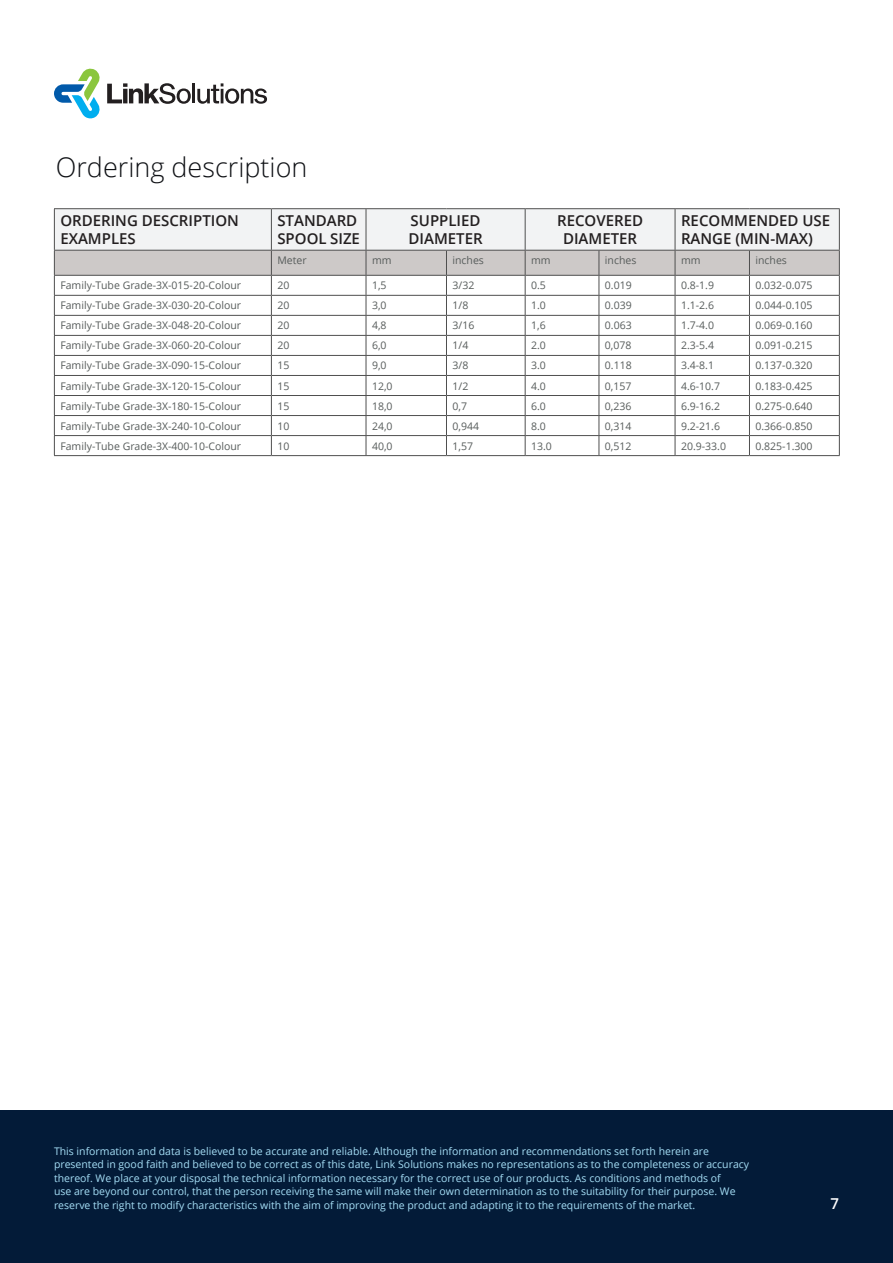
<style>
.page{position:relative;width:893px;height:1263px;background:#fff}
.page>*{position:absolute;margin:0;border:0;box-sizing:border-box;transform-origin:0 0}
.t1{font:300 27px "Open Sans";color:#101216}
.t2{font:600 15px/18px "Open Sans";color:#231f20}
.t3{font:600 15px "Open Sans";color:#fff}
.t4{font:10.5px "Open Sans";color:#575c5b}
.t5{font:10.5px/13.5px "Open Sans";color:#a5def6}
</style>
<div class="page">
<svg style="left:54px;top:209px;width:786px;height:246px"></svg>
<hr style="left:54px;top:455px;width:217px;height:1px;background:#4f4f4f">
<hr style="left:271px;top:455px;width:95px;height:1px;background:#4f4f4f">
<hr style="left:366px;top:455px;width:80px;height:1px;background:#4f4f4f">
<hr style="left:446px;top:455px;width:79px;height:1px;background:#4f4f4f">
<hr style="left:525px;top:455px;width:74px;height:1px;background:#4f4f4f">
<hr style="left:599px;top:455px;width:76px;height:1px;background:#4f4f4f">
<hr style="left:675px;top:455px;width:74px;height:1px;background:#4f4f4f">
<hr style="left:749px;top:455px;width:91px;height:1px;background:#4f4f4f">
<hr style="left:54px;top:208px;width:217px;height:1px;background:#4f4f4f">
<hr style="left:54px;top:209px;width:1px;height:41px;background:#4f4f4f">
<hr style="left:271px;top:208px;width:95px;height:1px;background:#4f4f4f">
<hr style="left:271px;top:209px;width:1px;height:41px;background:#4f4f4f">
<hr style="left:366px;top:208px;width:80px;height:1px;background:#4f4f4f">
<hr style="left:366px;top:209px;width:1px;height:41px;background:#4f4f4f">
<hr style="left:446px;top:208px;width:79px;height:1px;background:#4f4f4f">
<hr style="left:525px;top:208px;width:74px;height:1px;background:#4f4f4f">
<hr style="left:525px;top:209px;width:1px;height:41px;background:#4f4f4f">
<hr style="left:599px;top:208px;width:76px;height:1px;background:#4f4f4f">
<hr style="left:675px;top:208px;width:74px;height:1px;background:#4f4f4f">
<hr style="left:675px;top:209px;width:1px;height:41px;background:#4f4f4f">
<hr style="left:749px;top:208px;width:91px;height:1px;background:#4f4f4f">
<hr style="left:839px;top:209px;width:1px;height:41px;background:#4f4f4f">
<hr style="left:54px;top:250px;width:217px;height:1px;background:#4f4f4f">
<hr style="left:271px;top:250px;width:95px;height:1px;background:#4f4f4f">
<hr style="left:366px;top:250px;width:80px;height:1px;background:#4f4f4f">
<hr style="left:446px;top:250px;width:79px;height:1px;background:#4f4f4f">
<hr style="left:525px;top:250px;width:74px;height:1px;background:#4f4f4f">
<hr style="left:599px;top:250px;width:76px;height:1px;background:#4f4f4f">
<hr style="left:675px;top:250px;width:74px;height:1px;background:#4f4f4f">
<hr style="left:749px;top:250px;width:91px;height:1px;background:#4f4f4f">
<div style="left:0;top:1111px;width:893px;height:152px;background:#031b38"></div>
<svg style="left:107px;top:83px;width:84px;height:21px"></svg>
<hr style="left:192px;top:83px;width:3px;height:20px;background:#231f20">
<svg style="left:197px;top:83px;width:70px;height:21px"></svg>
<svg style="left:54px;top:68px;width:46px;height:51px"></svg>
<p class="t1" style="left:56px;top:148px;width:253px">Ordering description</p>
<p class="t2" style="left:60px;top:211px;width:180px">ORDERING DESCRIPTION</p>
<p class="t2" style="left:60px;top:229px;width:77px">EXAMPLES</p>
<p class="t2" style="left:277px;top:211px;width:81px">STANDARD</p>
<p class="t2" style="left:277px;top:229px;width:84px">SPOOL SIZE</p>
<p class="t2" style="left:408px;top:211px;width:76px">SUPPLIED<br>DIAMETER</p>
<p class="t2" style="left:557px;top:211px;width:87px;text-align:center">RECOVERED<br>DIAMETER</p>
<p class="t2" style="left:681px;top:211px;width:151px">RECOMMENDED USE<br>RANGE (MIN-MAX)</p>
<p class="t4" style="left:277px;top:253px;width:31px">Meter</p>
<p class="t4" style="left:372px;top:253px;width:21px">mm</p>
<p class="t4" style="left:452px;top:253px;width:33px">inches</p>
<p class="t4" style="left:531px;top:253px;width:21px">mm</p>
<p class="t4" style="left:605px;top:253px;width:33px">inches</p>
<p class="t4" style="left:681px;top:253px;width:21px">mm</p>
<p class="t4" style="left:755px;top:253px;width:33px">inches</p>
<p class="t4" style="left:60px;top:278px;width:182px">Family-Tube Grade-3X-015-20-Colour</p>
<p class="t4" style="left:277px;top:278px;width:14px">20</p>
<p class="t4" style="left:372px;top:278px;width:16px">1,5</p>
<p class="t4" style="left:452px;top:278px;width:23px">3/32</p>
<p class="t4" style="left:531px;top:278px;width:16px">0.5</p>
<p class="t4" style="left:605px;top:278px;width:28px">0.019</p>
<p class="t4" style="left:681px;top:278px;width:34px">0.8-1.9</p>
<p class="t4" style="left:755px;top:278px;width:59px">0.032-0.075</p>
<p class="t4" style="left:60px;top:298px;width:182px">Family-Tube Grade-3X-030-20-Colour</p>
<p class="t4" style="left:277px;top:298px;width:14px">20</p>
<p class="t4" style="left:372px;top:298px;width:16px">3,0</p>
<p class="t4" style="left:452px;top:298px;width:17px">1/8</p>
<p class="t4" style="left:531px;top:298px;width:16px">1.0</p>
<p class="t4" style="left:605px;top:298px;width:28px">0.039</p>
<p class="t4" style="left:681px;top:298px;width:34px">1.1-2.6</p>
<p class="t4" style="left:755px;top:298px;width:59px">0.044-0.105</p>
<p class="t4" style="left:60px;top:318px;width:182px">Family-Tube Grade-3X-048-20-Colour</p>
<p class="t4" style="left:277px;top:318px;width:14px">20</p>
<p class="t4" style="left:372px;top:318px;width:16px">4,8</p>
<p class="t4" style="left:452px;top:318px;width:23px">3/16</p>
<p class="t4" style="left:531px;top:318px;width:16px">1,6</p>
<p class="t4" style="left:605px;top:318px;width:28px">0.063</p>
<p class="t4" style="left:681px;top:318px;width:34px">1.7-4.0</p>
<p class="t4" style="left:755px;top:318px;width:59px">0.069-0.160</p>
<p class="t4" style="left:60px;top:338px;width:182px">Family-Tube Grade-3X-060-20-Colour</p>
<p class="t4" style="left:277px;top:338px;width:14px">20</p>
<p class="t4" style="left:372px;top:338px;width:16px">6,0</p>
<p class="t4" style="left:452px;top:338px;width:17px">1/4</p>
<p class="t4" style="left:531px;top:338px;width:16px">2.0</p>
<p class="t4" style="left:605px;top:338px;width:28px">0,078</p>
<p class="t4" style="left:681px;top:338px;width:34px">2.3-5.4</p>
<p class="t4" style="left:755px;top:338px;width:59px">0.091-0.215</p>
<p class="t4" style="left:60px;top:358px;width:182px">Family-Tube Grade-3X-090-15-Colour</p>
<p class="t4" style="left:277px;top:358px;width:14px">15</p>
<p class="t4" style="left:372px;top:358px;width:16px">9,0</p>
<p class="t4" style="left:452px;top:358px;width:17px">3/8</p>
<p class="t4" style="left:531px;top:358px;width:16px">3.0</p>
<p class="t4" style="left:605px;top:358px;width:28px">0.118</p>
<p class="t4" style="left:681px;top:358px;width:34px">3.4-8.1</p>
<p class="t4" style="left:755px;top:358px;width:59px">0.137-0.320</p>
<p class="t4" style="left:60px;top:378px;width:182px">Family-Tube Grade-3X-120-15-Colour</p>
<p class="t4" style="left:277px;top:378px;width:14px">15</p>
<p class="t4" style="left:372px;top:378px;width:22px">12,0</p>
<p class="t4" style="left:452px;top:378px;width:17px">1/2</p>
<p class="t4" style="left:531px;top:378px;width:16px">4.0</p>
<p class="t4" style="left:605px;top:378px;width:28px">0,157</p>
<p class="t4" style="left:681px;top:378px;width:40px">4.6-10.7</p>
<p class="t4" style="left:755px;top:378px;width:59px">0.183-0.425</p>
<p class="t4" style="left:60px;top:398px;width:182px">Family-Tube Grade-3X-180-15-Colour</p>
<p class="t4" style="left:277px;top:398px;width:14px">15</p>
<p class="t4" style="left:372px;top:398px;width:22px">18,0</p>
<p class="t4" style="left:452px;top:398px;width:16px">0,7</p>
<p class="t4" style="left:531px;top:398px;width:16px">6.0</p>
<p class="t4" style="left:605px;top:398px;width:28px">0,236</p>
<p class="t4" style="left:681px;top:398px;width:40px">6.9-16.2</p>
<p class="t4" style="left:755px;top:398px;width:59px">0.275-0.640</p>
<p class="t4" style="left:60px;top:419px;width:182px">Family-Tube Grade-3X-240-10-Colour</p>
<p class="t4" style="left:277px;top:419px;width:14px">10</p>
<p class="t4" style="left:372px;top:419px;width:22px">24,0</p>
<p class="t4" style="left:452px;top:419px;width:28px">0,944</p>
<p class="t4" style="left:531px;top:419px;width:16px">8.0</p>
<p class="t4" style="left:605px;top:419px;width:28px">0,314</p>
<p class="t4" style="left:681px;top:419px;width:40px">9.2-21.6</p>
<p class="t4" style="left:755px;top:419px;width:59px">0.366-0.850</p>
<p class="t4" style="left:60px;top:439px;width:182px">Family-Tube Grade-3X-400-10-Colour</p>
<p class="t4" style="left:277px;top:439px;width:14px">10</p>
<p class="t4" style="left:372px;top:439px;width:22px">40,0</p>
<p class="t4" style="left:452px;top:439px;width:22px">1,57</p>
<p class="t4" style="left:531px;top:439px;width:22px">13.0</p>
<p class="t4" style="left:605px;top:439px;width:28px">0,512</p>
<p class="t4" style="left:681px;top:439px;width:47px">20.9-33.0</p>
<p class="t4" style="left:755px;top:439px;width:59px">0.825-1.300</p>
<p class="t5" style="left:54px;top:1144px;width:697px">This information and data is believed to be accurate and reliable. Although the information and recommendations set forth herein are presented in good faith and believed to be correct as of this date, Link Solutions makes no representations as to the completeness or accuracy thereof. We place at your disposal the technical information necessary for the correct use of our products. As conditions and methods of<br>use are beyond our control, that the person receiving the same will make their own determination as to the suitability for their purpose. We reserve the right to modify characteristics with the aim of improving the product and adapting it to the requirements of the market.</p>
<h2 class="t3" style="left:830px;top:1193px;width:10px">7</h2>
</div>
